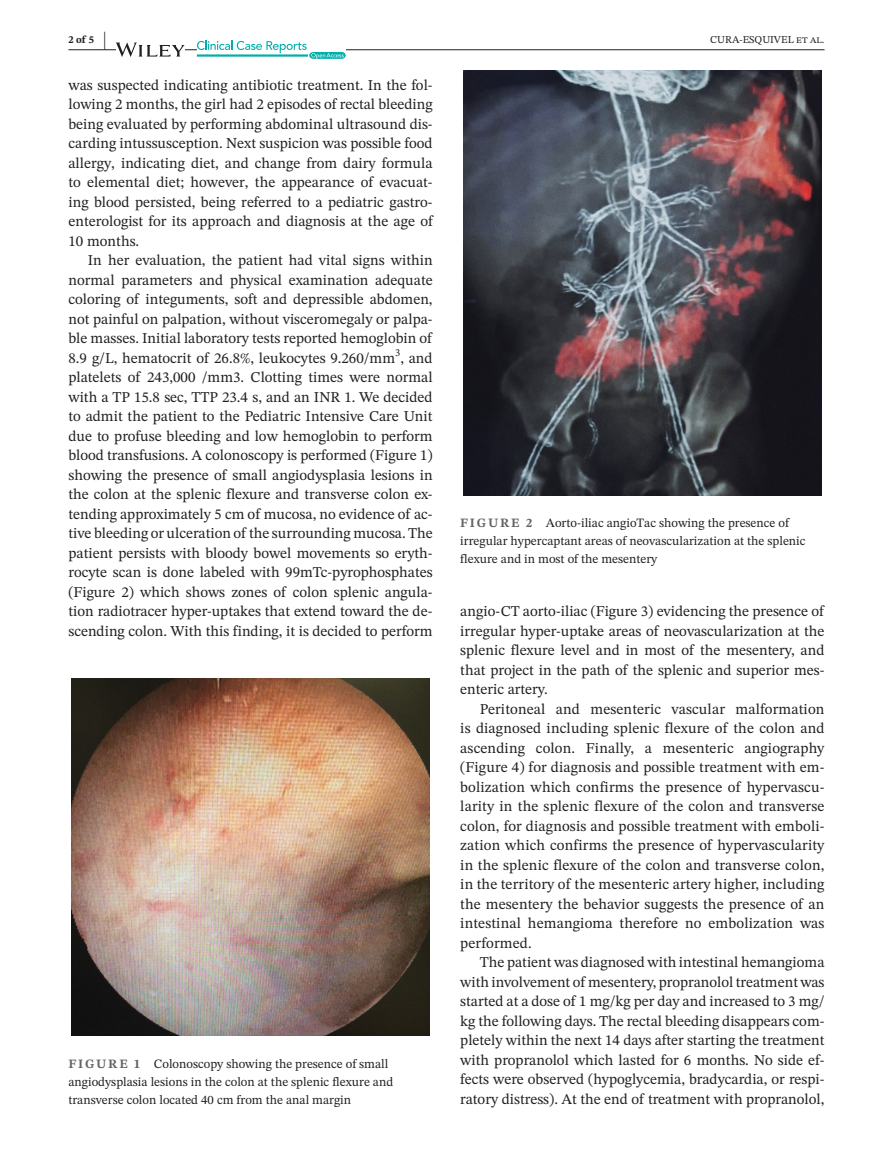
<style>
.page{position:relative;width:893px;height:1174px;background:#fff}
.page>*{position:absolute;margin:0;border:0;box-sizing:border-box;transform-origin:0 0}
.t1{font:15px/19.5px "STIX Two Text";color:#231f20;text-align:justify}
.t2{font:12.75px/18px "STIX Two Text";color:#231f20}
.t3{font:10.5px "STIX Two Text";color:#231f20}
.t4{font:700 10.5px "STIX Two Text";color:#231f20}
.s1{font-size:21px}
.s2{font-weight:700;color:#636366}
</style>
<div class="page">
<hr style="left:68px;top:49px;width:756px;height:1px;background:#231f20">
<svg style="left:116px;top:43px;width:69px;height:14px"></svg>
<svg style="left:197px;top:41px;width:149px;height:18px"></svg>
<div style="left:68px;top:678px;width:365px;height:357px;background:linear-gradient(to bottom,#fff,#fff)"></div>
<img style="left:72px;top:678px;width:357px;height:357px">
<img style="left:464px;top:70px;width:357px;height:425px">
<p class="t4" style="left:68px;top:32px;width:39px">2 of 5 <span class="s1">|</span></p>
<p class="t3" style="left:710px;top:32px;width:116px">CURA-ESQUIVEL et al.</p>
<p class="t1" style="left:68px;top:75px;width:366px">was suspected indicating antibiotic treatment. In the fol&shy;lowing 2 months, the girl had 2 episodes of rectal bleeding being evaluated by performing abdominal ultrasound dis&shy;carding intussusception. Next suspicion was possible food allergy, indicating diet, and change from dairy formula to elemental diet; however, the appearance of evacuat&shy;ing blood persisted, being referred to a pediatric gastro&shy;enterologist for its approach and diagnosis at the age of 10 months.</p>
<p class="t1" style="left:68px;top:250px;width:366px;text-indent:20px">In her evaluation, the patient had vital signs within normal parameters and physical examination adequate coloring of integuments, soft and depressible abdomen, not painful on palpation, without visceromegaly or palpa&shy;ble masses. Initial laboratory tests reported hemoglobin of 8.9 g/L, hematocrit of 26.8%, leukocytes 9.260/mm , and</p>
<p class="t3" style="left:395px;top:345px;width:7px">3</p>
<p class="t1" style="left:68px;top:367px;width:366px">platelets of 243,000 /mm3. Clotting times were normal with a TP 15.8 sec, TTP 23.4 s, and an INR 1. We decided to admit the patient to the Pediatric Intensive Care Unit due to profuse bleeding and low hemoglobin to perform blood transfusions. A colonoscopy is performed (Figure 1) showing the presence of small angiodysplasia lesions in the colon at the splenic flexure and transverse colon ex&shy;tending approximately 5 cm of mucosa, no evidence of ac&shy;tive bleeding or ulceration of the surrounding mucosa. The patient persists with bloody bowel movements so eryth&shy;rocyte scan is done labeled with 99mTc-pyrophosphates (Figure 2) which shows zones of colon splenic angula&shy;tion radiotracer hyper-uptakes that extend toward the de&shy;scending colon. With this finding, it is decided to perform</p>
<p class="t2" style="left:460px;top:514px;width:347px"><span class="s2">FIGURE 2</span> Aorto-iliac angioTac showing the presence of irregular hypercaptant areas of neovascularization at the splenic flexure and in most of the mesentery</p>
<p class="t1" style="left:460px;top:601px;width:366px">angio-CT aorto-iliac (Figure 3) evidencing the presence of irregular hyper-uptake areas of neovascularization at the splenic flexure level and in most of the mesentery, and that project in the path of the splenic and superior mes&shy;enteric artery.</p>
<p class="t1" style="left:460px;top:699px;width:366px;text-indent:20px">Peritoneal and mesenteric vascular malformation is diagnosed including splenic flexure of the colon and ascending colon. Finally, a mesenteric angiography (Figure 4) for diagnosis and possible treatment with em&shy;bolization which confirms the presence of hypervascu&shy;larity in the splenic flexure of the colon and transverse colon, for diagnosis and possible treatment with emboli&shy;zation which confirms the presence of hypervascularity in the splenic flexure of the colon and transverse colon, in the territory of the mesenteric artery higher, including the mesentery the behavior suggests the presence of an intestinal hemangioma therefore no embolization was performed.</p>
<p class="t1" style="left:460px;top:952px;width:366px;text-indent:20px">The patient was diagnosed with intestinal hemangioma with involvement of mesentery, propranolol treatment was started at a dose of 1 mg/kg per day and increased to 3 mg/ kg the following days. The rectal bleeding disappears com&shy;pletely within the next 14 days after starting the treatment with propranolol which lasted for 6 months. No side ef&shy;fects were observed (hypoglycemia, bradycardia, or respi&shy;ratory distress). At the end of treatment with propranolol,</p>
<p class="t2" style="left:68px;top:1054px;width:326px"><span class="s2">FIGURE 1</span> Colonoscopy showing the presence of small angiodysplasia lesions in the colon at the splenic flexure and transverse colon located 40 cm from the anal margin</p>
</div>
